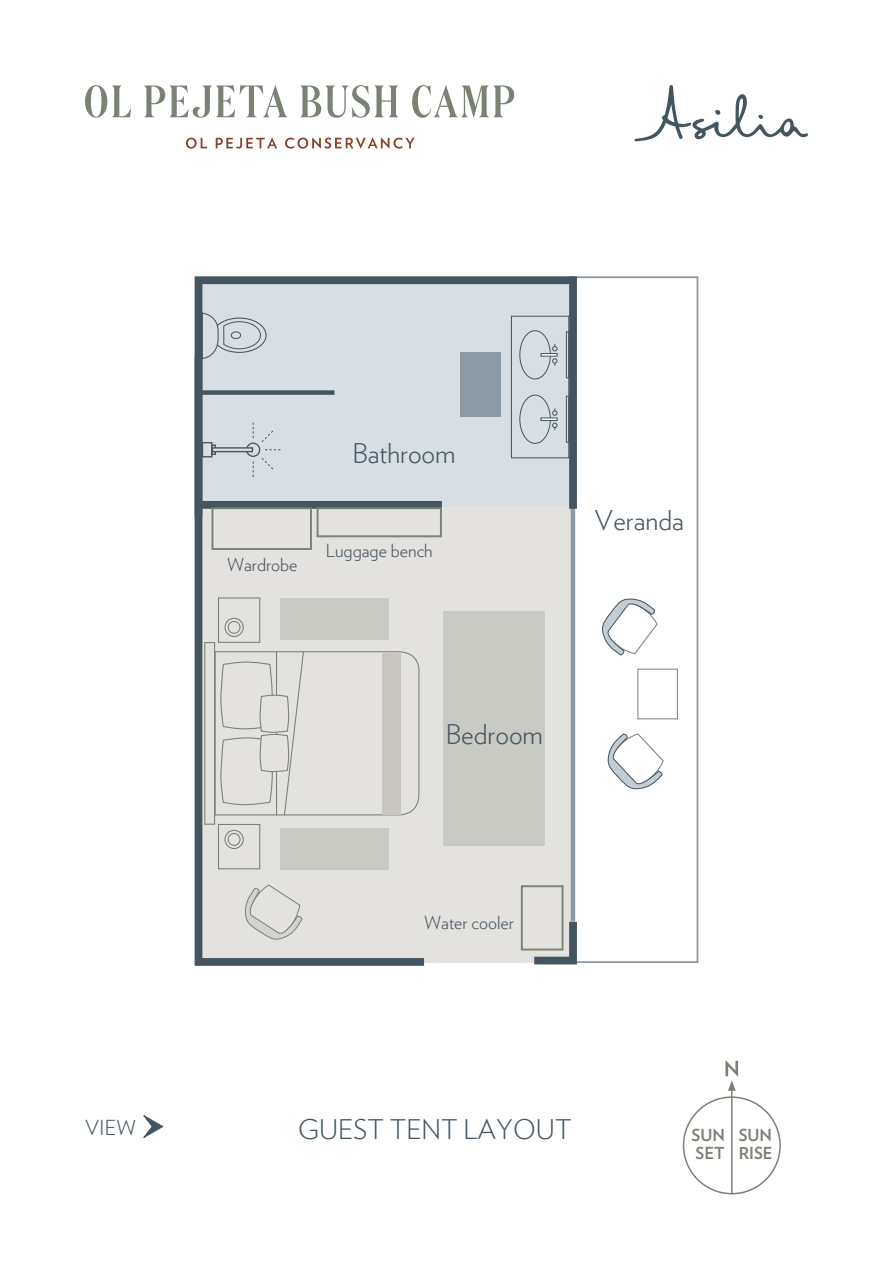
<style>
.page{position:relative;width:893px;height:1263px;background:#fff}
.page>*{position:absolute;margin:0;border:0;box-sizing:border-box;transform-origin:0 0}
.t1{font:300 27.3px "Verlag";color:#455560}
.t2{font:300 27px "Verlag";color:#455560}
.t3{font:300 20.7px "Verlag";color:#455560}
.t4{font:300 18px "Verlag";color:#455560}
.t5{font:700 16.5px/18px "Verlag";color:#7a8273}
</style>
<div class="page">
<svg style="left:634px;top:85px;width:174px;height:56px"></svg>
<div style="left:573px;top:276px;width:125px;height:687px;border:2px solid #8d9aa4"></div>
<svg style="left:186px;top:138px;width:229px;height:11px"></svg>
<svg style="left:85px;top:85px;width:429px;height:33px"></svg>
<div style="left:683px;top:1096px;width:98px;height:98px;border:2px solid #7a8273;border-radius:50%"></div>
<hr style="left:731px;top:1088px;width:1px;height:106px;background:#7a8273">
<svg style="left:725px;top:1060px;width:13px;height:31px"></svg>
<div style="left:199px;top:493px;width:376px;height:470px;background:#e3e2df"></div>
<div style="left:444px;top:612px;width:101px;height:234px;background:#c9cac4"></div>
<svg style="left:194px;top:524px;width:238px;height:442px"></svg>
<svg style="left:526px;top:914px;width:55px;height:51px"></svg>
<div style="left:317px;top:507px;width:125px;height:30px;background:#e3e2df;border:2px solid #7a8273"></div>
<div style="left:521px;top:885px;width:42px;height:65px;background:#e3e2df;border:2px solid #7a8273"></div>
<div style="left:637px;top:669px;width:41px;height:50px;border:1px solid #7a8273"></div>
<div style="left:211px;top:507px;width:101px;height:43px;background:#e3e2df;border:2px solid #7a8273"></div>
<hr style="left:571px;top:286px;width:4px;height:635px;background:#8d9aa4">
<svg style="left:194px;top:276px;width:387px;height:248px;background:#ccd3d8"></svg>
<div style="left:569px;top:276px;width:8px;height:233px;background:#455560"></div>
<div style="left:460px;top:352px;width:40px;height:64px;background:#8d9aa4"></div>
<div style="left:218px;top:597px;width:42px;height:46px;border:1px solid #7a8273"></div>
<div style="left:224px;top:618px;width:20px;height:19px;border:1px solid #7a8273;border-radius:50%"></div>
<div style="left:228px;top:621px;width:13px;height:13px;border:1px solid #7a8273;border-radius:50%"></div>
<div style="left:218px;top:824px;width:42px;height:45px;border:1px solid #7a8273"></div>
<div style="left:224px;top:830px;width:20px;height:19px;border:1px solid #7a8273;border-radius:50%"></div>
<div style="left:228px;top:833px;width:13px;height:13px;border:1px solid #7a8273;border-radius:50%"></div>
<svg style="left:215px;top:650px;width:207px;height:167px"></svg>
<div style="left:204px;top:642px;width:11px;height:183px;border:1px solid #7a8273"></div>
<svg style="left:143px;top:1115px;width:21px;height:23px"></svg>
<div style="left:246px;top:443px;width:14px;height:14px;border:1px solid #455560;border-radius:50%"></div>
<div style="left:211px;top:444px;width:5px;height:11px;border:1px solid #455560"></div>
<div style="left:202px;top:442px;width:10px;height:15px;border:1px solid #455560"></div>
<svg style="left:212px;top:447px;width:41px;height:5px"></svg>
<svg style="left:253px;top:461px;width:1px;height:16px"></svg>
<svg style="left:253px;top:423px;width:1px;height:15px"></svg>
<svg style="left:265px;top:449px;width:15px;height:1px"></svg>
<svg style="left:261px;top:430px;width:13px;height:13px"></svg>
<svg style="left:261px;top:457px;width:13px;height:13px"></svg>
<div style="left:511px;top:316px;width:58px;height:142px;border:1px solid #455560"></div>
<div style="left:520px;top:331px;width:30px;height:48px;background:#d8dfe4;border-radius:50%"></div>
<div style="left:519px;top:330px;width:32px;height:49px;border:1px solid #455560;border-radius:50%"></div>
<svg style="left:552px;top:358px;width:5px;height:8px"></svg>
<svg style="left:552px;top:344px;width:5px;height:7px"></svg>
<div style="left:541px;top:353px;width:16px;height:3px;background:#fff;border:1px solid #455560"></div>
<div style="left:520px;top:395px;width:30px;height:48px;background:#d8dfe4;border-radius:50%"></div>
<div style="left:519px;top:395px;width:32px;height:49px;border:1px solid #455560;border-radius:50%"></div>
<svg style="left:552px;top:423px;width:5px;height:7px"></svg>
<svg style="left:552px;top:408px;width:5px;height:8px"></svg>
<div style="left:541px;top:418px;width:16px;height:3px;background:#fff;border:1px solid #455560"></div>
<div style="left:566px;top:331px;width:3px;height:47px;border:1px solid #455560"></div>
<div style="left:566px;top:396px;width:3px;height:47px;border:1px solid #455560"></div>
<svg style="left:607px;top:733px;width:57px;height:56px"></svg>
<svg style="left:243px;top:884px;width:60px;height:57px"></svg>
<svg style="left:602px;top:598px;width:56px;height:58px"></svg>
<p class="t3" style="left:85px;top:1112px;width:53px">VIEW</p>
<h1 class="t1" style="left:352px;top:433px;width:105px">Bathroom</h1>
<p class="t4" style="left:227px;top:551px;width:72px">Wardrobe</p>
<p class="t4" style="left:326px;top:537px;width:108px">Luggage bench</p>
<h1 class="t1" style="left:595px;top:500px;width:91px">Veranda</h1>
<h1 class="t1" style="left:446px;top:714px;width:99px">Bedroom</h1>
<p class="t4" style="left:424px;top:910px;width:91px">Water cooler</p>
<h2 class="t2" style="left:298px;top:1109px;width:275px">GUEST TENT LAYOUT</h2>
<p class="t5" style="left:691px;top:1125px;width:35px">SUN<br>SET</p>
<p class="t5" style="left:739px;top:1125px;width:35px">SUN<br>RISE</p>
</div>
